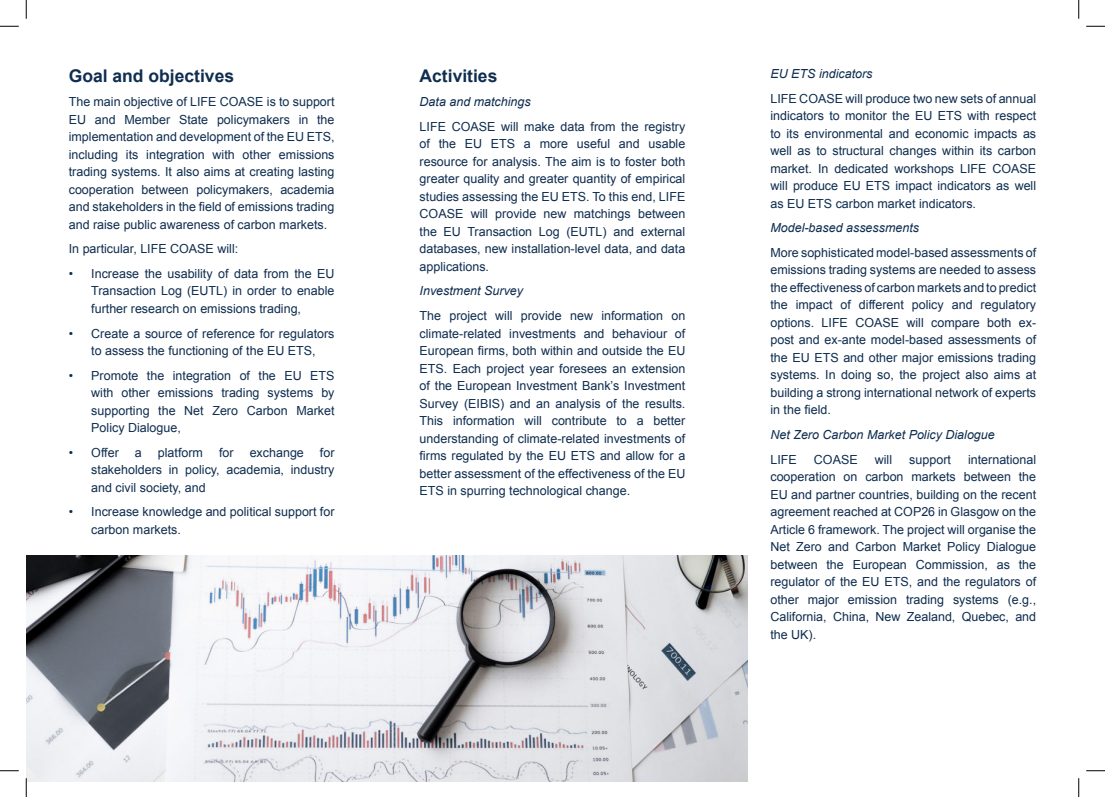
<style>
.page{position:relative;width:1105px;height:797px;background:#fff}
.page>*{position:absolute;margin:0;border:0;box-sizing:border-box;transform-origin:0 0}
.t1{font:700 17.5px "Arial";color:#0f2d4f}
.t2{font:12.5px/17.5px "Arial";color:#0f2d4f;text-align:justify}
.t3{font:italic 12.5px "Arial";color:#0f2d4f}
</style>
<div class="page">
<img style="left:26px;top:555px;width:721px;height:226px">
<svg style="left:0;top:25px;width:19px;height:2px"></svg>
<svg style="left:1086px;top:25px;width:19px;height:2px"></svg>
<svg style="left:0;top:770px;width:19px;height:1px"></svg>
<svg style="left:1086px;top:770px;width:19px;height:1px"></svg>
<svg style="left:25px;top:0;width:2px;height:19px"></svg>
<svg style="left:25px;top:778px;width:2px;height:19px"></svg>
<svg style="left:1078px;top:0;width:1px;height:19px"></svg>
<svg style="left:1078px;top:778px;width:1px;height:19px"></svg>
<h1 class="t1" style="left:69px;top:69px;width:167px">Goal and objectives</h1>
<p class="t2" style="left:69px;top:94px;width:267px">The main objective of LIFE COASE is to support EU and Member State policymakers in the implementation and development of the EU ETS, including its integration with other emissions trading systems. It also aims at creating lasting cooperation between policymakers, academia and stakeholders in the field of emissions trading and raise public awareness of carbon markets.</p>
<p class="t2" style="left:69px;top:241px;width:171px">In particular, LIFE COASE will:</p>
<p class="t2" style="left:91px;top:266px;width:245px;text-indent:-22px">• Increase the usability of data from the EU Transaction Log (EUTL) in order to enable further research on emissions trading,</p>
<p class="t2" style="left:69px;top:325px;width:267px;text-align:center">• Create a source of reference for regulators to assess the functioning of the EU ETS,</p>
<p class="t2" style="left:91px;top:367px;width:245px;text-indent:-22px">• Promote the integration of the EU ETS with other emissions trading systems by supporting the Net Zero Carbon Market Policy Dialogue,</p>
<p class="t2" style="left:69px;top:445px;width:52px">• Offer</p>
<p class="t2" style="left:135px;top:445px;width:8px">a</p>
<p class="t2" style="left:158px;top:445px;width:47px">platform</p>
<p class="t2" style="left:219px;top:445px;width:16px">for</p>
<p class="t2" style="left:250px;top:445px;width:56px">exchange</p>
<p class="t2" style="left:91px;top:445px;width:245px;text-indent:229px">for stakeholders in policy, academia, industry and civil society, and</p>
<p class="t2" style="left:91px;top:504px;width:245px;text-indent:-22px">• Increase knowledge and political support for carbon markets.</p>
<h1 class="t1" style="left:420px;top:69px;width:79px">Activities</h1>
<p class="t3" style="left:420px;top:97px;width:113px">Data and matchings</p>
<p class="t2" style="left:420px;top:119px;width:267px">LIFE COASE will make data from the registry of the EU ETS a more useful and usable resource for analysis. The aim is to foster both greater quality and greater quantity of empirical studies assessing the EU ETS. To this end, LIFE COASE will provide new matchings between the EU Transaction Log (EUTL) and external databases, new installation-level data, and data applications.</p>
<p class="t3" style="left:420px;top:286px;width:105px">Investment Survey</p>
<p class="t2" style="left:420px;top:308px;width:267px">The project will provide new information on climate-related investments and behaviour of European firms, both within and outside the EU ETS. Each project year foresees an extension of the European Investment Bank’s Investment Survey (EIBIS) and an analysis of the results.<br>This information will contribute to a better understanding of climate-related investments of firms regulated by the EU ETS and allow for a better assessment of the effectiveness of the EU ETS in spurring technological change.</p>
<p class="t3" style="left:770px;top:69px;width:104px">EU ETS indicators</p>
<p class="t2" style="left:770px;top:90px;width:267px">LIFE COASE will produce two new sets of annual indicators to monitor the EU ETS with respect to its environmental and economic impacts as well as to structural changes within its carbon market. In dedicated workshops LIFE COASE will produce EU ETS impact indicators as well as EU ETS carbon market indicators.</p>
<p class="t3" style="left:770px;top:223px;width:150px">Model-based assessments</p>
<p class="t2" style="left:770px;top:245px;width:267px">More sophisticated model-based assessments of emissions trading systems are needed to assess the effectiveness of carbon markets and to predict the impact of different policy and regulatory options. LIFE COASE will compare both ex&shy;post and ex-ante model-based assessments of the EU ETS and other major emissions trading systems. In doing so, the project also aims at building a strong international network of experts in the field.</p>
<p class="t3" style="left:770px;top:430px;width:226px">Net Zero Carbon Market Policy Dialogue</p>
<p class="t2" style="left:770px;top:451px;width:28px">LIFE</p>
<p class="t2" style="left:814px;top:451px;width:45px">COASE</p>
<p class="t2" style="left:875px;top:451px;width:19px">will</p>
<p class="t2" style="left:909px;top:451px;width:43px">support</p>
<p class="t2" style="left:770px;top:451px;width:267px;text-indent:198px">international cooperation on carbon markets between the EU and partner countries, building on the recent agreement reached at COP26 in Glasgow on the Article 6 framework. The project will organise the Net Zero and Carbon Market Policy Dialogue between the European Commission, as the regulator of the EU ETS, and the regulators of other major emission trading systems (e.g., California, China, New Zealand, Quebec, and the UK).</p>
</div>
